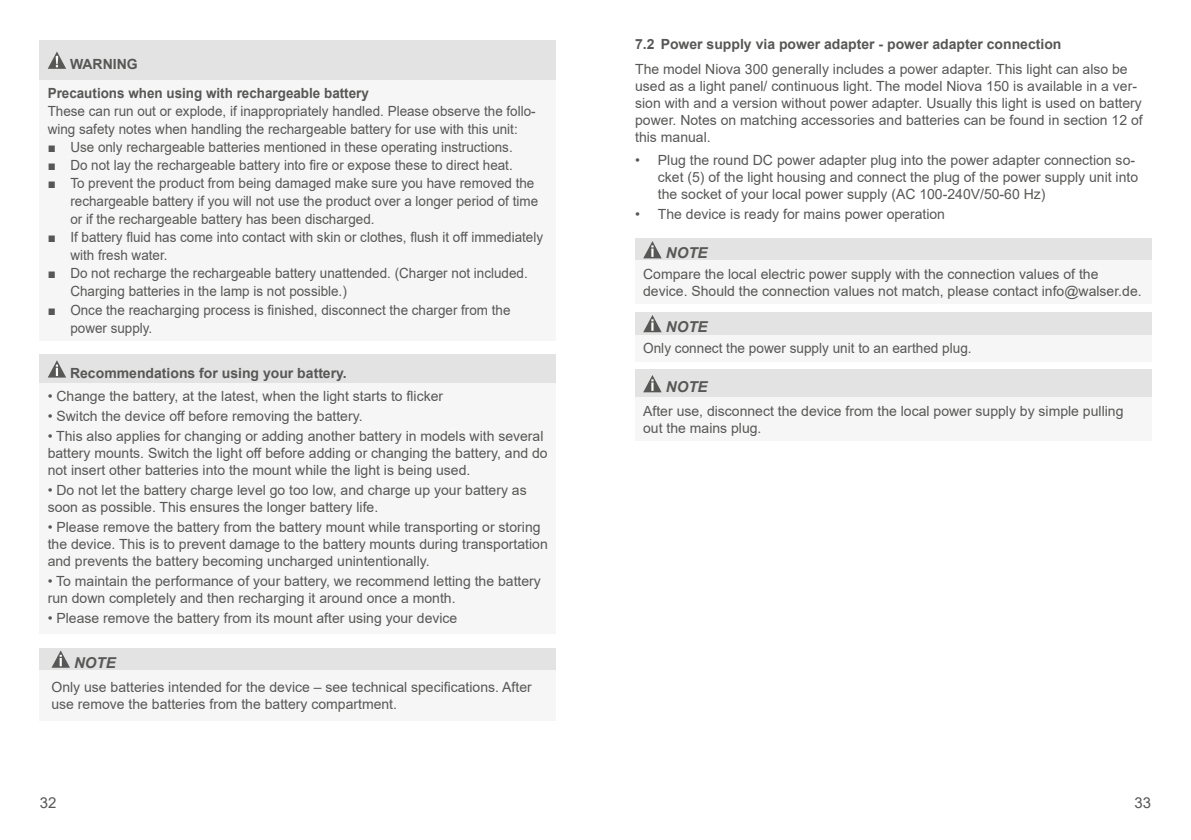
<style>
.page{position:relative;width:1191px;height:840px;background:#fff}
.page>*{position:absolute;margin:0;border:0;box-sizing:border-box;transform-origin:0 0}
.t1{font:italic 700 15px "Arial";color:#575756}
.t2{font:15px "Arial";color:#575756}
.t3{font:14px/17px "Arial";color:#575756}
.t4{font:14px/18px "Arial";color:#575756;scale:.96 1}
.t5{font:700 14px/29.4px "Arial";color:#575756}
.s1{font-weight:700}
</style>
<div class="page">
<div style="left:40px;top:40px;width:516px;height:40px;background:#e3e3e3"></div>
<div style="left:40px;top:80px;width:516px;height:260px;background:#f6f6f6"></div>
<svg style="left:48px;top:51px;width:18px;height:18px"></svg>
<div style="left:40px;top:647px;width:516px;height:22px;background:#e3e3e3"></div>
<div style="left:40px;top:669px;width:516px;height:51px;background:#f6f6f6"></div>
<svg style="left:52px;top:650px;width:18px;height:17px"></svg>
<div style="left:635px;top:238px;width:516px;height:23px;background:#e3e3e3"></div>
<div style="left:635px;top:261px;width:516px;height:43px;background:#f6f6f6"></div>
<svg style="left:643px;top:241px;width:18px;height:17px"></svg>
<div style="left:635px;top:312px;width:516px;height:23px;background:#e3e3e3"></div>
<div style="left:635px;top:335px;width:516px;height:26px;background:#f6f6f6"></div>
<svg style="left:643px;top:315px;width:18px;height:17px"></svg>
<div style="left:635px;top:369px;width:516px;height:28px;background:#e3e3e3"></div>
<div style="left:635px;top:397px;width:516px;height:44px;background:#f6f6f6"></div>
<svg style="left:643px;top:375px;width:18px;height:17px"></svg>
<div style="left:40px;top:354px;width:516px;height:29px;background:#e3e3e3"></div>
<div style="left:40px;top:383px;width:516px;height:250px;background:#f6f6f6"></div>
<svg style="left:48px;top:360px;width:18px;height:17px"></svg>
<p class="t5" style="left:48px;top:49px;width:323px;text-indent:22px">WARNING<br>Precautions when using with rechargeable battery</p>
<p class="t4" style="left:48px;top:102px;width:510px">These can run out or explode, if inappropriately handled. Please observe the follo&shy;wing safety notes when handling the rechargeable battery for use with this unit:</p>
<p class="t4" style="left:48px;top:138px;width:486px"><span class="s1">■</span> Use only rechargeable batteries mentioned in these operating instructions.</p>
<p class="t4" style="left:48px;top:156px;width:486px"><span class="s1">■</span> Do not lay the rechargeable battery into fire or expose these to direct heat.</p>
<p class="t4" style="left:70px;top:174px;width:489px;text-indent:-23px"><span class="s1">■</span> To prevent the product from being damaged make sure you have removed the rechargeable battery if you will not use the product over a longer period of time or if the rechargeable battery has been discharged.</p>
<p class="t4" style="left:70px;top:228px;width:494px;text-indent:-23px"><span class="s1">■</span> If battery fluid has come into contact with skin or clothes, flush it off immediately with fresh water.</p>
<p class="t4" style="left:70px;top:264px;width:478px;text-indent:-23px"><span class="s1">■</span> Do not recharge the rechargeable battery unattended. (Charger not included.<br>Charging batteries in the lamp is not possible.)</p>
<p class="t4" style="left:70px;top:300px;width:460px;text-indent:-23px"><span class="s1">■</span> Once the reacharging process is finished, disconnect the charger from the power supply.</p>
<p class="t5" style="left:70px;top:358px;width:278px">Recommendations for using your battery.</p>
<p class="t3" style="left:48px;top:387px;width:397px">• Change the battery, at the latest, when the light starts to flicker</p>
<p class="t3" style="left:48px;top:407px;width:316px">• Switch the device off before removing the battery.</p>
<p class="t3" style="left:48px;top:427px;width:501px">• This also applies for changing or adding another battery in models with several battery mounts. Switch the light off before adding or changing the battery, and do not insert other batteries into the mount while the light is being used.</p>
<p class="t3" style="left:48px;top:481px;width:480px">• Do not let the battery charge level go too low, and charge up your battery as soon as possible. This ensures the longer battery life.</p>
<p class="t3" style="left:48px;top:518px;width:501px">• Please remove the battery from the battery mount while transporting or storing the device. This is to prevent damage to the battery mounts during transportation and prevents the battery becoming uncharged unintentionally.</p>
<p class="t3" style="left:48px;top:572px;width:495px">• To maintain the performance of your battery, we recommend letting the battery run down completely and then recharging it around once a month.</p>
<p class="t3" style="left:48px;top:608px;width:411px">• Please remove the battery from its mount after using your device</p>
<p class="t1" style="left:74px;top:652px;width:43px">NOTE</p>
<p class="t3" style="left:51px;top:678px;width:482px">Only use batteries intended for the device – see technical specifications. After use remove the batteries from the battery compartment.</p>
<p class="t5" style="left:635px;top:29px;width:428px">7.2 Power supply via power adapter - power adapter connection</p>
<p class="t3" style="left:635px;top:61px;width:509px">The model Niova 300 generally includes a power adapter. This light can also be used as a light panel/ continuous light. The model Niova 150 is available in a ver&shy;sion with and a version without power adapter. Usually this light is used on battery power. Notes on matching accessories and batteries can be found in section 12 of this manual.</p>
<p class="t3" style="left:658px;top:151px;width:482px;text-indent:-23px">• Plug the round DC power adapter plug into the power adapter connection so&shy;cket (5) of the light housing and connect the plug of the power supply unit into the socket of your local power supply (AC 100-240V/50-60 Hz)</p>
<p class="t3" style="left:635px;top:205px;width:311px">• The device is ready for mains power operation</p>
<p class="t1" style="left:666px;top:243px;width:43px">NOTE</p>
<p class="t3" style="left:643px;top:265px;width:500px">Compare the local electric power supply with the connection values of the device. Should the connection values not match, please contact info@walser.de.</p>
<p class="t1" style="left:666px;top:317px;width:43px">NOTE</p>
<p class="t3" style="left:643px;top:339px;width:330px">Only connect the power supply unit to an earthed plug.</p>
<p class="t1" style="left:666px;top:377px;width:43px">NOTE</p>
<p class="t3" style="left:643px;top:402px;width:482px">After use, disconnect the device from the local power supply by simple pulling out the mains plug.</p>
<p class="t2" style="left:40px;top:792px;width:18px">32</p>
<p class="t2" style="left:1134px;top:792px;width:18px">33</p>
</div>
